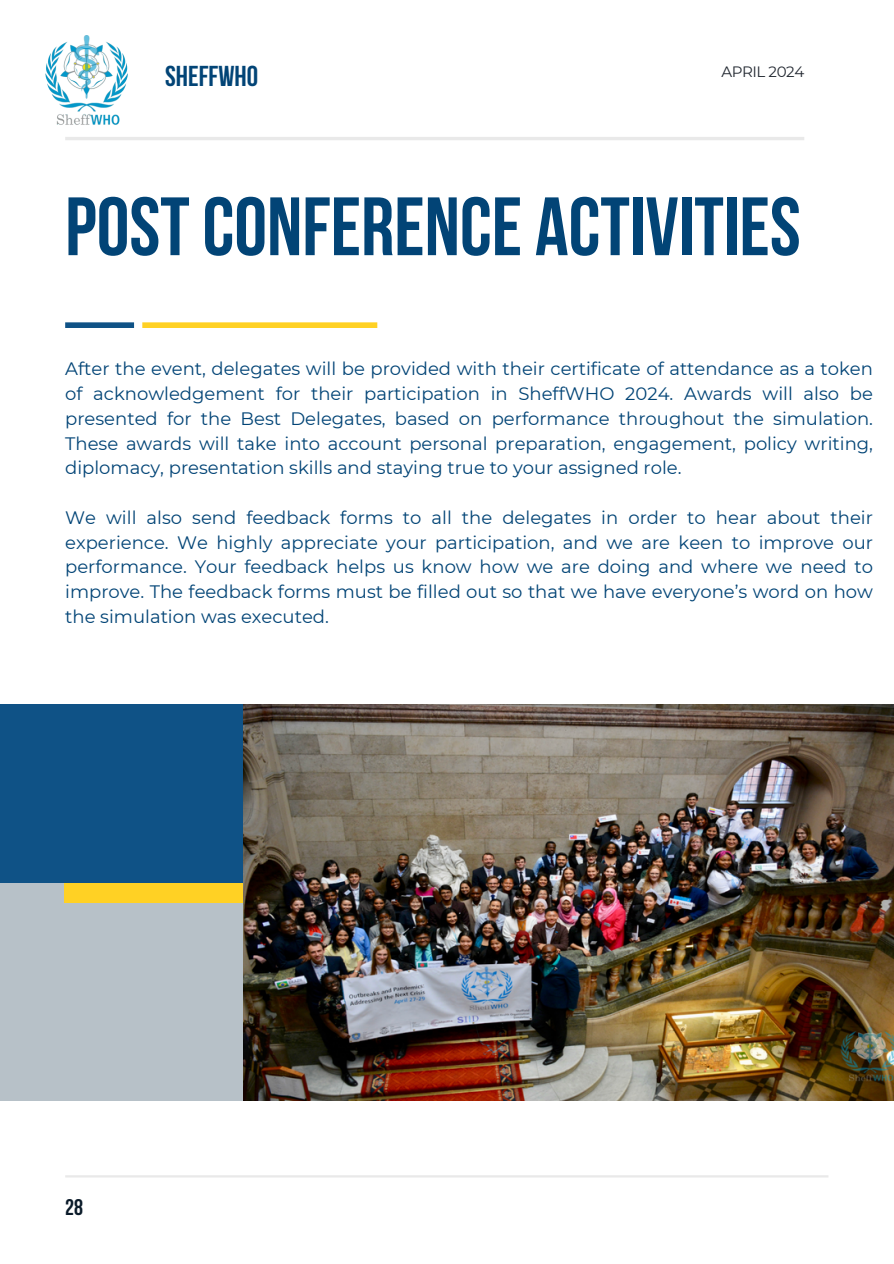
<style>
.page{position:relative;width:894px;height:1264px;background:#fff}
.page>*{position:absolute;margin:0;border:0;box-sizing:border-box;transform-origin:0 0}
.t1{font:700 82.5px "Bebas Neue";color:#024476}
.t2{font:700 28.65px "Bebas Neue";color:#024476}
.t3{font:700 22.5px "Bebas Neue";color:#0b1b2a}
.t4{font:18px/24.8px "Montserrat";color:#024476;text-align:justify}
.t5{font:15px "Montserrat";letter-spacing:-.025em;color:#222831}
</style>
<div class="page">
<hr style="left:65px;top:1175px;width:763px;height:2px;background:#e9e9e9">
<hr style="left:65px;top:137px;width:739px;height:3px;background:#e9e9e9">
<div style="left:142px;top:322px;width:235px;height:6px;background:#ffd124"></div>
<div style="left:65px;top:322px;width:69px;height:6px;background:#0f5286"></div>
<img style="left:45px;top:36px;width:83px;height:89px">
<img style="left:243px;top:704px;width:650px;height:396px">
<div style="left:0;top:883px;width:243px;height:217px;background:#b7c1c8"></div>
<div style="left:64px;top:883px;width:179px;height:19px;background:#ffd124"></div>
<div style="left:0;top:704px;width:243px;height:179px;background:#0f5286"></div>
<h2 class="t2" style="left:165px;top:65px;width:94px">SHEFFWHO</h2>
<p class="t5" style="left:721px;top:62px;width:84px">APRIL 2024</p>
<h1 class="t1" style="left:65px;top:193px;width:736px">POSTCONFERENCE ACTIVITIES</h1>
<p class="t4" style="left:65px;top:356px;width:809px">After the event, delegates will be provided with their certificate of attendance as a token of acknowledgement for their participation in SheffWHO 2024. Awards will also be presented for the Best Delegates, based on performance throughout the simulation.<br>These awards will take into account personal preparation, engagement, policy writing, diplomacy, presentation skills and staying true to your assigned role.</p>
<p class="t4" style="left:65px;top:505px;width:809px">We will also send feedback forms to all the delegates in order to hear about their experience. We highly appreciate your participation, and we are keen to improve our performance. Your feedback helps us know how we are doing and where we need to improve. The feedback forms must be filled out so that we have everyone’s word on how the simulation was executed.</p>
<p class="t3" style="left:65px;top:1197px;width:19px">28</p>
</div>
